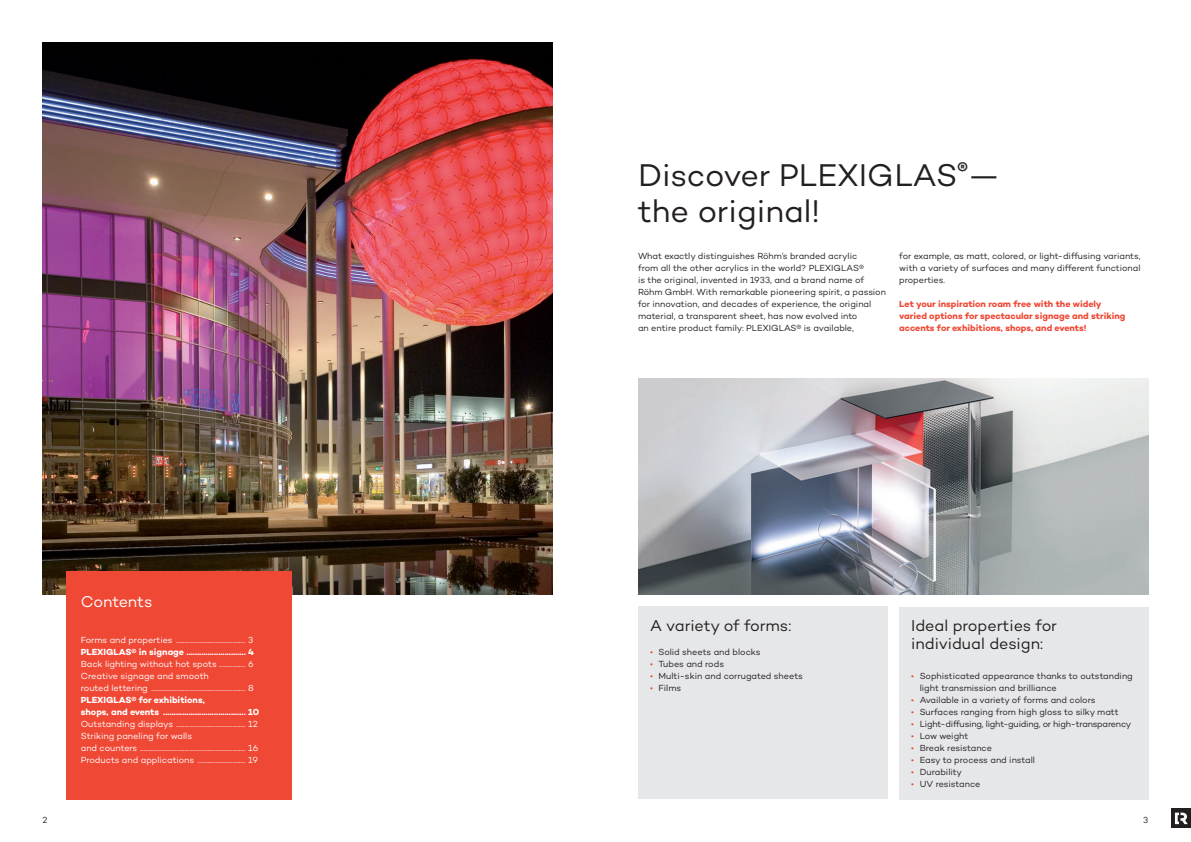
<style>
.page{position:relative;width:1191px;height:842px;background:#fff}
.page>*{position:absolute;margin:0;border:0;box-sizing:border-box;transform-origin:0 0}
.t1{font:32px/36px "Campton";color:#231f20}
.t2{font:16px/18px "Campton";letter-spacing:-.005em;color:#231f20}
.t3{font:16px "Campton";letter-spacing:-.01em;color:#fff}
.t4{font:9px/12px "Campton";letter-spacing:-.005em;color:#231f20}
.t5{font:9px/12px "Campton";letter-spacing:-.005em;color:#fff}
.t6{font:700 9px/12px "Campton";color:#fff}
.t7{font:700 9px/12px "Campton";color:#ef4835}
.s1{color:#ef4835}
</style>
<div class="page">
<div style="left:1171px;top:808px;width:20px;height:20px;background:#231f20"></div>
<svg style="left:1175px;top:813px;width:12px;height:11px"></svg>
<img style="left:43px;top:43px;width:510px;height:552px">
<div style="left:67px;top:571px;width:225px;height:228px;background:#ef4835"></div>
<div style="left:638px;top:607px;width:249px;height:192px;background:#e6e7e9"></div>
<div style="left:899px;top:607px;width:249px;height:192px;background:#e6e7e9"></div>
<img style="left:638px;top:379px;width:510px;height:216px">
<h1 class="t1" style="left:638px;top:156px;width:363px">Discover PLEXIGLAS<sup>®</sup>— the original!</h1>
<h2 class="t3" style="left:81px;top:591px;width:73px">Contents</h2>
<p class="t5" style="left:81px;top:633px;width:174px">Forms and properties .......................................... 3</p>
<p class="t6" style="left:81px;top:645px;width:175px">PLEXIGLAS® in signage ............................ 4</p>
<p class="t5" style="left:81px;top:657px;width:175px">Back lighting without hot spots ................ 6<br>Creative signage and smooth<br>routed lettering ......................................................... 8</p>
<p class="t6" style="left:81px;top:693px;width:180px">PLEXIGLAS® for exhibitions,<br>shops, and events ....................................... 10</p>
<p class="t5" style="left:81px;top:717px;width:179px">Outstanding displays .......................................... 12<br>Striking paneling for walls<br>and counters ................................................................ 16<br>Products and applications ............................. 19</p>
<p class="t4" style="left:638px;top:249px;width:249px">What exactly distinguishes Röhm’s branded acrylic<br>from all the other acrylics in the world? PLEXIGLAS®<br>is the original, invented in 1933, and a brand name of Röhm GmbH. With remarkable pioneering spirit, a passion for innovation, and decades of experience, the original material, a transparent sheet, has now evolved into<br>an entire product family: PLEXIGLAS® is available,</p>
<p class="t4" style="left:899px;top:249px;width:243px;text-align:justify">for example, as matt, colored, or light-diffusing variants, with a variety of surfaces and many different functional properties.</p>
<p class="t7" style="left:899px;top:297px;width:228px">Let your inspiration roam free with the widely varied options for spectacular signage and striking accents for exhibitions, shops, and events!</p>
<h2 class="t2" style="left:650px;top:616px;width:143px">A variety of forms:</h2>
<p class="t4" style="left:650px;top:645px;width:112px"><span class="s1">•</span> Solid sheets and blocks</p>
<p class="t4" style="left:650px;top:657px;width:76px"><span class="s1">•</span> Tubes and rods</p>
<p class="t4" style="left:650px;top:669px;width:154px"><span class="s1">•</span> Multi-skin and corrugated sheets</p>
<p class="t4" style="left:650px;top:681px;width:33px"><span class="s1">•</span> Films</p>
<h2 class="t2" style="left:911px;top:616px;width:147px">Ideal properties for individual design:</h2>
<p class="t4" style="left:919px;top:669px;width:214px;text-indent:-9px"><span class="s1">•</span> Sophisticated appearance thanks to outstanding light transmission and brilliance</p>
<p class="t4" style="left:911px;top:693px;width:186px"><span class="s1">•</span> Available in a variety of forms and colors</p>
<p class="t4" style="left:911px;top:705px;width:209px"><span class="s1">•</span> Surfaces ranging from high gloss to silky matt</p>
<p class="t4" style="left:911px;top:717px;width:221px"><span class="s1">•</span> Light-diffusing, light-guiding, or high-transparency</p>
<p class="t4" style="left:911px;top:729px;width:59px"><span class="s1">•</span> Low weight</p>
<p class="t4" style="left:911px;top:741px;width:82px"><span class="s1">•</span> Break resistance</p>
<p class="t4" style="left:911px;top:753px;width:125px"><span class="s1">•</span> Easy to process and install</p>
<p class="t4" style="left:911px;top:765px;width:52px"><span class="s1">•</span> Durability</p>
<p class="t4" style="left:911px;top:777px;width:71px"><span class="s1">•</span> UV resistance</p>
<p class="t4" style="left:43px;top:813px;width:7px">2</p>
<p class="t4" style="left:1143px;top:813px;width:7px">3</p>
</div>
